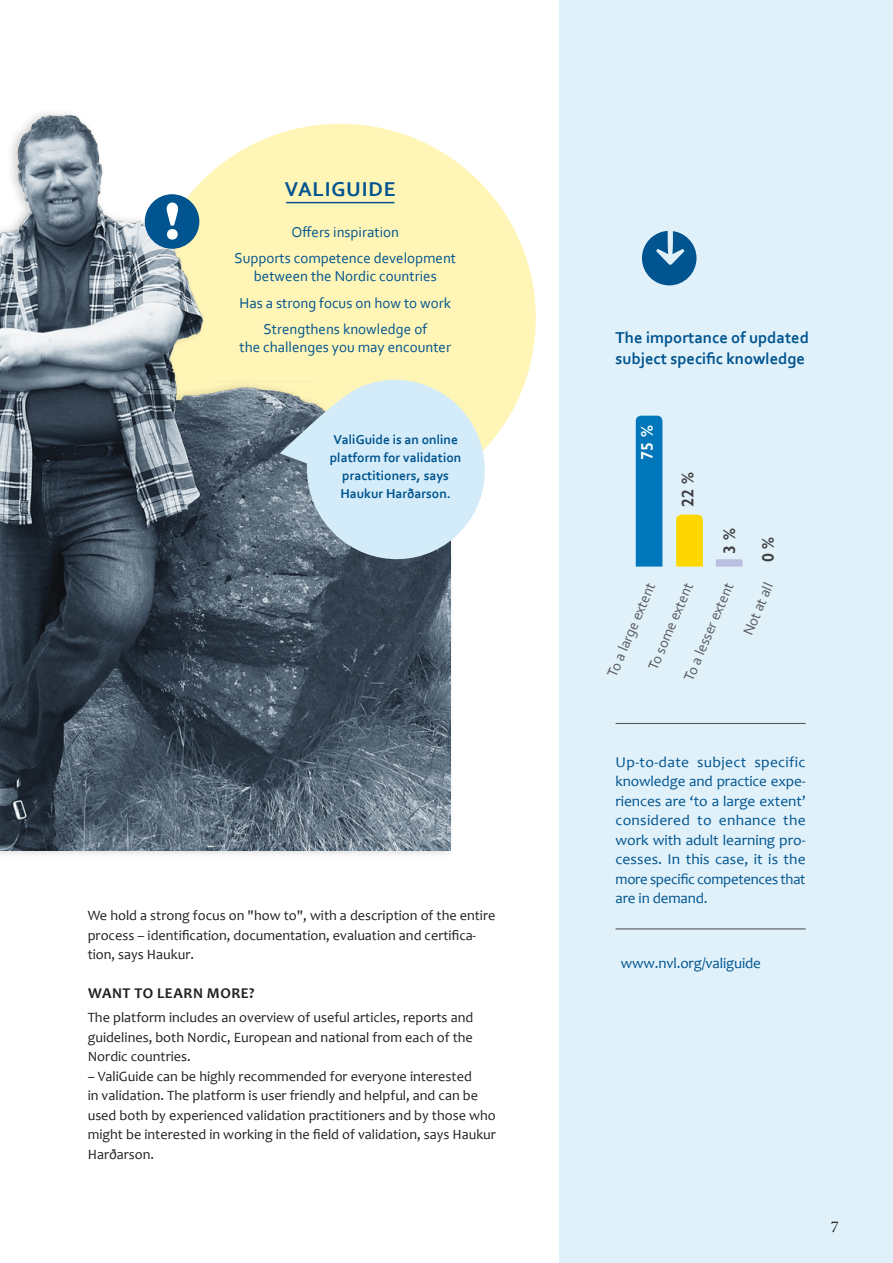
<style>
.page{position:relative;width:893px;height:1263px;background:#fff}
.page>*{position:absolute;margin:0;border:0;box-sizing:border-box;transform-origin:0 0}
.t1{font:800 52.5px "Sagona";color:#fff}
.t2{font:800 52.5px "Sagona";color:#e0f1fa}
.t3{font:700 21px "Corbel";letter-spacing:.04em;color:#00548f}
.t4{font:600 16.95px "Gill Sans";color:#3e3e3f}
.t5{font:600 16.95px "Gill Sans";color:#fff}
.t6{font:700 16.5px/21px "Corbel";color:#00548f}
.t7{font:16.5px "Minion Pro";color:#231f20}
.t8{font:15px/19.5px "Candara";letter-spacing:-.01em;color:#00548f;text-align:justify}
.t9{font:15px/26.5px "Corbel";color:#00548f;text-align:center}
.t10{font:700 15px "Candara";letter-spacing:.04em;color:#231f20}
.t11{font:14.7px "Corbel";color:#57585a}
.t12{font:14.25px/19.5px "Candara";color:#231f20}
.t13{font:700 13.5px/18px "Corbel";color:#00548f;text-align:center}
</style>
<div class="page">
<div style="left:560px;top:0;width:333px;height:1263px;background:#e0f1fa"></div>
<div style="left:642px;top:231px;width:54px;height:54px;background:#00548f;border-radius:50%"></div>
<div style="left:636px;top:416px;width:26px;height:151px;background:#07b"></div>
<svg style="left:676px;top:515px;width:27px;height:52px"></svg>
<svg style="left:716px;top:559px;width:26px;height:8px"></svg>
<hr style="left:615px;top:723px;width:191px;height:1px;background:#57585a">
<div style="left:145px;top:124px;width:391px;height:388px;background:#fff5b6;border-radius:50%"></div>
<div style="left:0;top:108px;width:455px;height:751px;background:#231f20;opacity:.2"></div>
<img style="left:0;top:111px;width:451px;height:740px">
<div style="left:145px;top:194px;width:54px;height:55px;background:#00548f;border-radius:50%"></div>
<svg style="left:280px;top:367px;width:217px;height:205px"></svg>
<hr style="left:615px;top:928px;width:191px;height:1px;background:#57585a">
<h1 class="t1" style="left:164px;top:188px;width:18px">!</h1>
<h2 class="t3" style="left:285px;top:176px;width:112px">valiguide</h2>
<p class="t9" style="left:235px;top:218px;width:223px">Offers inspiration<br>Supports competence development</p>
<p class="t9" style="left:239px;top:262px;width:213px">between the Nordic countries<br>Has a strong focus on how to work<br>Strengthens knowledge of</p>
<p class="t9" style="left:239px;top:334px;width:213px">the challenges you may encounter</p>
<p class="t13" style="left:330px;top:430px;width:133px">ValiGuide is an online platform for validation practitioners, says<br>Haukur Harðarson.</p>
<p class="t12" style="left:88px;top:906px;width:409px">We hold a strong focus on "how to", with a description of the entire process – identification, documentation, evaluation and certifica&shy;tion, says Haukur.</p>
<p class="t10" style="left:88px;top:984px;width:168px">WANT TO LEARN MORE?</p>
<p class="t12" style="left:88px;top:1007px;width:387px;text-align:justify">The platform includes an overview of useful articles, reports and guidelines, both Nordic, European and national from each of the Nordic countries.</p>
<p class="t12" style="left:88px;top:1066px;width:410px">– ValiGuide can be highly recommended for everyone interested<br>in validation. The platform is user friendly and helpful, and can be used both by experienced validation practitioners and by those who might be interested in working in the field of validation, says Haukur Harðarson.</p>
<h1 class="t2" style="left:687px;top:280px;width:36px;rotate:-180deg">↑</h1>
<p class="t6" style="left:615px;top:326px;width:195px">The importance of updated subject specific knowledge</p>
<p class="t5" style="left:637px;top:460px;width:36px;rotate:-90deg">75 %</p>
<p class="t4" style="left:677px;top:507px;width:36px;rotate:-90deg">22 %</p>
<p class="t4" style="left:719px;top:554px;width:27px;rotate:-90deg">3 %</p>
<p class="t4" style="left:758px;top:562px;width:27px;rotate:-90deg">0 %</p>
<p class="t11" style="left:680px;top:677px;width:107px;rotate:-67deg">To a lesser extent</p>
<p class="t11" style="left:739px;top:631px;width:57px;rotate:-67deg">Not at all</p>
<p class="t11" style="left:603px;top:673px;width:103px;rotate:-67deg">To a large extent</p>
<p class="t11" style="left:644px;top:666px;width:95px;rotate:-67deg">To some extent</p>
<p class="t8" style="left:615px;top:752px;width:192px">Up-to-date subject specific knowledge and practice expe&shy;riences are ‘to a large extent’ considered to enhance the work with adult learning pro&shy;cesses. In this case, it is the more specific competences that are in demand.</p>
<p class="t8" style="left:621px;top:953px;width:142px">www.nvl.org/valiguide</p>
<p class="t7" style="left:831px;top:1216px;width:9px">7</p>
</div>
